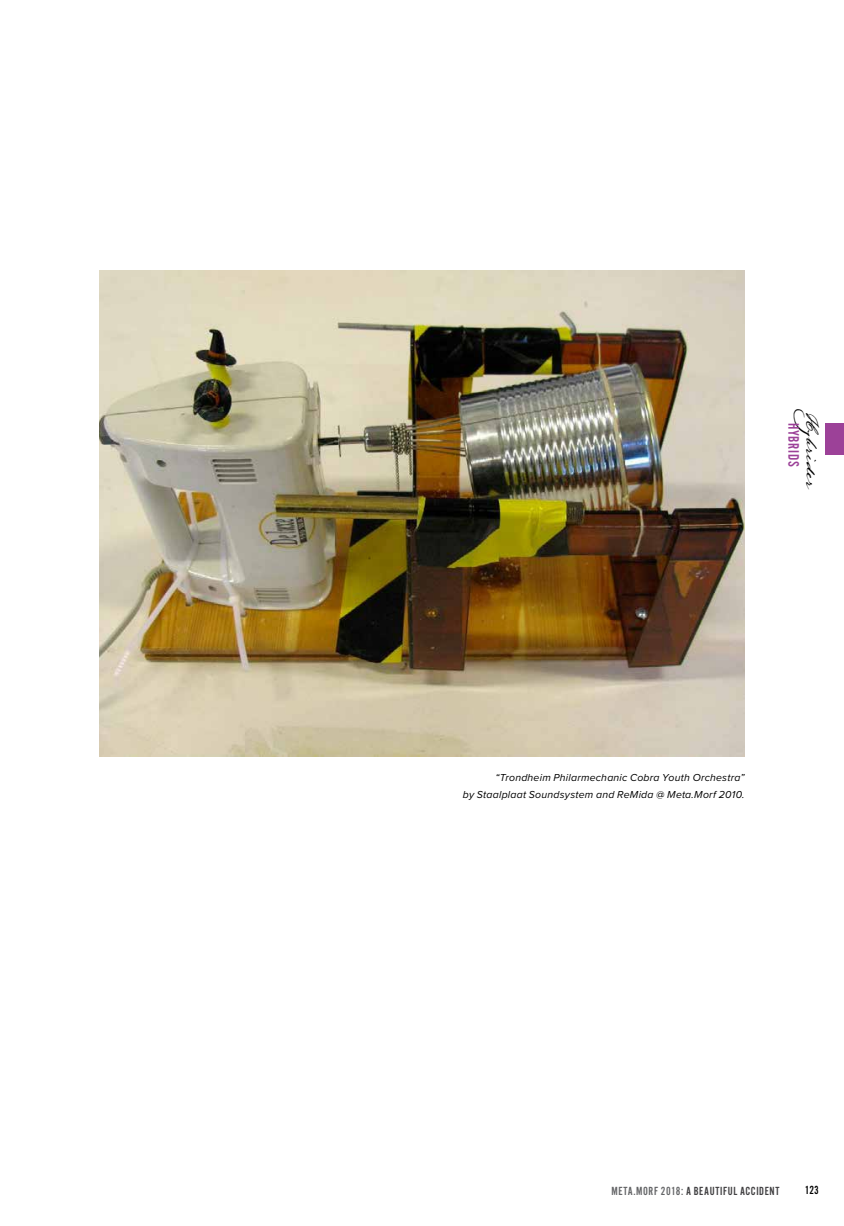
<style>
.page{position:relative;width:844px;height:1226px;background:#fff}
.page>*{position:absolute;margin:0;border:0;box-sizing:border-box;transform-origin:0 0}
.t1{font:15.75px "Lamar Pen";color:#000}
.t2{font:15.75px "Alternate Got No 2 D";letter-spacing:.045em;color:#9c4198}
.t3{font:12.25px "Alternate Got No 2 D";letter-spacing:.05em;color:#414042}
.t4{font:12.25px "Alternate Got No 2 D";color:#000}
.t5{font:italic 10.5px/17.5px "Proxima Nova";letter-spacing:.02em;color:#000;text-align:right}
.s1{color:#636466}
</style>
<div class="page">
<img style="left:99px;top:270px;width:645px;height:486px">
<div style="left:825px;top:423px;width:18px;height:31px;background:#9c4198"></div>
<h1 class="t1" style="left:822px;top:413px;width:78px;rotate:90deg">Hybrider</h1>
<h1 class="t2" style="left:801px;top:422px;width:45px;rotate:90deg">HYBRIDS</h1>
<p class="t5" style="left:463px;top:768px;width:283px">“Trondheim Philarmechanic Cobra Youth Orchestra”<br>by Staalplaat Soundsystem and ReMida @ Meta.Morf 2010.</p>
<p class="t3" style="left:611px;top:1184px;width:169px"><span class="s1">META.MORF 2018:</span> A BEAUTIFUL ACCIDENT</p>
<p class="t4" style="left:804px;top:1183px;width:15px">123</p>
</div>
